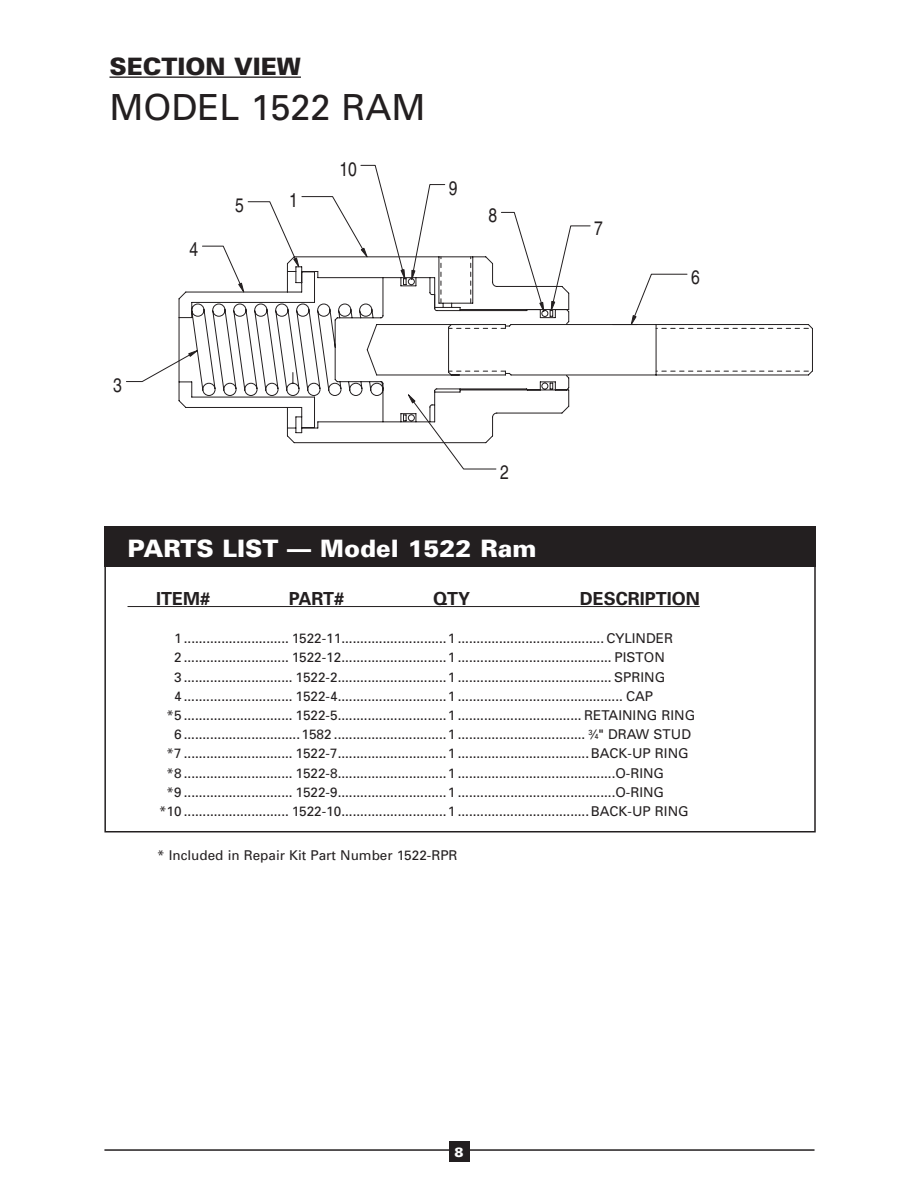
<style>
.page{position:relative;width:918px;height:1188px;background:#fff}
.page>*{position:absolute;margin:0;border:0;box-sizing:border-box;transform-origin:0 0}
.t1{font:36px "Univers";color:#231f20}
.t2{font:900 24px "Univers";color:#fff}
.t3{font:900 24px "Univers";color:#231f20}
.t4{font:19.65px "Helvetica";color:#231f20;scale:.8 1}
.t5{font:700 18px "Univers";color:#231f20}
.t6{font:13.5px "Univers";color:#231f20}
.t7{font:900 13.5px "Univers";color:#fff}
.s1{font-size:7.35px}
</style>
<div class="page">
<svg style="left:688px;top:324px;width:125px;height:52px"></svg>
<svg style="left:126px;top:165px;width:562px;height:305px"></svg>
<hr style="left:110px;top:76px;width:191px;height:2px;background:#231f20">
<div style="left:104px;top:526px;width:712px;height:41px;background:#231f20"></div>
<hr style="left:128px;top:606px;width:572px;height:1px;background:#231f20">
<hr style="left:104px;top:1149px;width:711px;height:2px;background:#231f20">
<div style="left:449px;top:1141px;width:21px;height:21px;background:#231f20"></div>
<h2 class="t3" style="left:110px;top:51px;width:193px">SECTION VIEW</h2>
<h1 class="t1" style="left:110px;top:85px;width:318px">MODEL 1522 RAM</h1>
<h3 class="t4" style="left:113px;top:374px;width:12px">3</h3>
<h3 class="t4" style="left:190px;top:238px;width:12px">4</h3>
<h3 class="t4" style="left:235px;top:194px;width:12px">5</h3>
<h3 class="t4" style="left:289px;top:189px;width:12px">1</h3>
<h3 class="t4" style="left:339px;top:157px;width:23px">10</h3>
<h3 class="t4" style="left:449px;top:177px;width:12px">9</h3>
<h3 class="t4" style="left:489px;top:204px;width:12px">8</h3>
<h3 class="t4" style="left:594px;top:217px;width:12px">7</h3>
<h3 class="t4" style="left:500px;top:461px;width:12px">2</h3>
<h3 class="t4" style="left:691px;top:266px;width:12px">6</h3>
<h2 class="t2" style="left:128px;top:533px;width:410px">PARTS LIST — Model 1522 Ram</h2>
<h3 class="t5" style="left:156px;top:587px;width:55px">ITEM#</h3>
<h3 class="t5" style="left:289px;top:587px;width:57px">PART#</h3>
<h3 class="t5" style="left:433px;top:587px;width:39px">QTY</h3>
<h3 class="t5" style="left:580px;top:587px;width:122px">DESCRIPTION</h3>
<p class="t6" style="left:174px;top:630px;width:501px">1 ............................ 1522-11............................1 ....................................... CYLINDER</p>
<p class="t6" style="left:174px;top:649px;width:492px">2 ............................ 1522-12............................1 ......................................... PISTON</p>
<p class="t6" style="left:174px;top:668px;width:493px">3 ............................. 1522-2.............................1 ......................................... SPRING</p>
<p class="t6" style="left:174px;top:688px;width:481px">4 ............................. 1522-4.............................1 ............................................ CAP</p>
<p class="t6" style="left:166px;top:707px;width:530px">*5 ............................. 1522-5.............................1 ................................. RETAINING RING</p>
<p class="t6" style="left:174px;top:726px;width:519px">6 ...............................1582 ..............................1 .................................. <sup>3</sup>⁄<span class="s1">4</span>" DRAW STUD</p>
<p class="t6" style="left:167px;top:745px;width:524px">*7 ............................. 1522-7.............................1 ...................................BACK-UP RING</p>
<p class="t6" style="left:167px;top:764px;width:499px">*8 ............................. 1522-8.............................1 ..........................................O-RING</p>
<p class="t6" style="left:167px;top:784px;width:499px">*9 ............................. 1522-9.............................1 ..........................................O-RING</p>
<p class="t6" style="left:159px;top:803px;width:531px">*10 ............................ 1522-10............................1 ...................................BACK-UP RING</p>
<p class="t6" style="left:157px;top:847px;width:302px">* Included in Repair Kit Part Number 1522-RPR</p>
<p class="t7" style="left:454px;top:1143px;width:11px">8</p>
</div>
